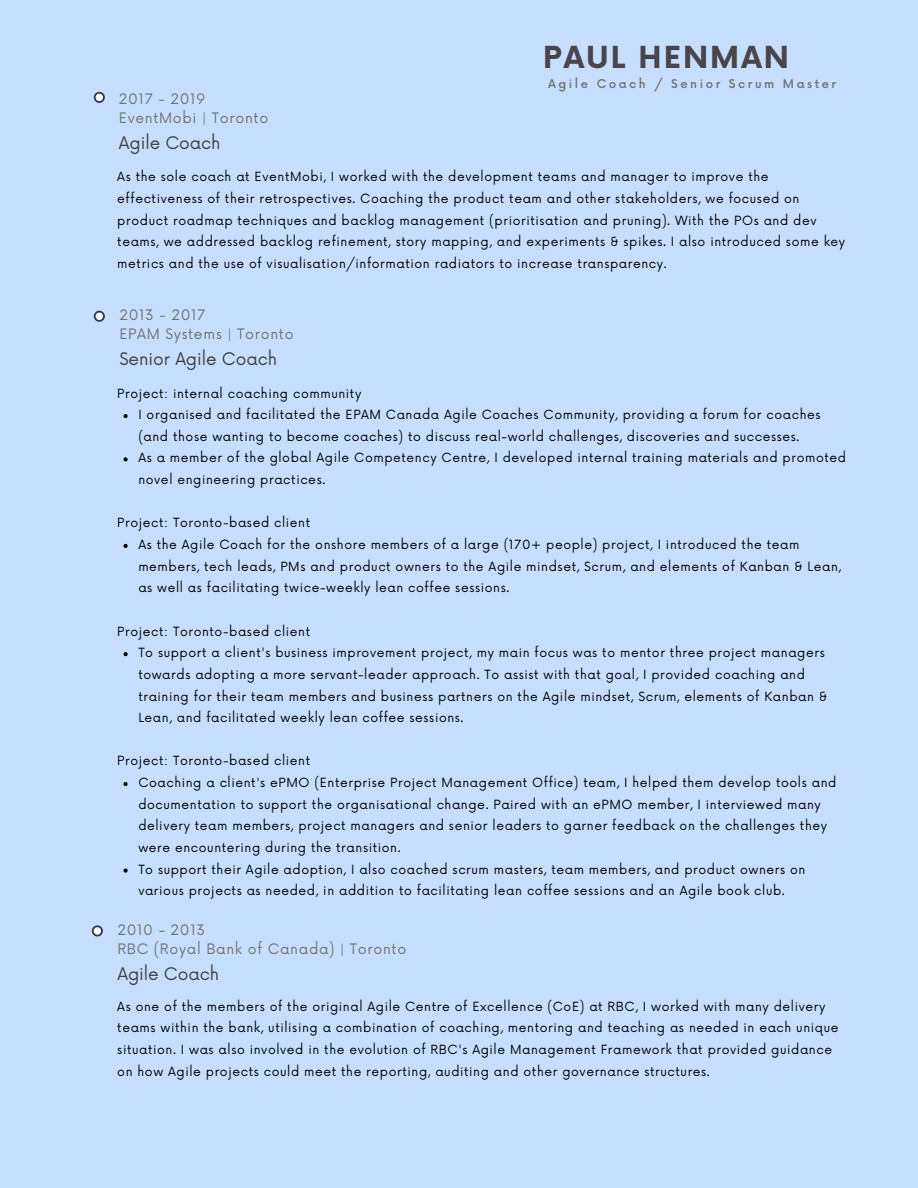
<style>
.page{position:relative;width:918px;height:1188px;background:#c6deff}
.page>*{position:absolute;margin:0;border:0;box-sizing:border-box;transform-origin:0 0}
.t1{font:700 29.55px "Now";letter-spacing:.07em;color:#4a454b}
.t2{font:16.95px "Now";letter-spacing:-.005em;color:#414042}
.t3{font:14.1px "Now";letter-spacing:.045em;color:#737373}
.t4{font:12.3px/21.6px "Now";letter-spacing:.05em;color:#000}
.t5{font:500 11.85px "Now";letter-spacing:.215em;color:#737373}
</style>
<div class="page">
<svg style="left:94px;top:92px;width:11px;height:11px"></svg>
<div style="left:96px;top:94px;width:7px;height:7px;background:#fff;border-radius:50%"></div>
<svg style="left:94px;top:311px;width:11px;height:11px"></svg>
<div style="left:96px;top:313px;width:7px;height:7px;background:#fff;border-radius:50%"></div>
<svg style="left:92px;top:925px;width:11px;height:12px"></svg>
<div style="left:94px;top:927px;width:7px;height:8px;background:#fff;border-radius:50%"></div>
<svg style="left:124px;top:414px;width:4px;height:4px"></svg>
<svg style="left:124px;top:457px;width:4px;height:4px"></svg>
<svg style="left:124px;top:544px;width:4px;height:4px"></svg>
<svg style="left:124px;top:652px;width:4px;height:4px"></svg>
<svg style="left:124px;top:782px;width:4px;height:4px"></svg>
<svg style="left:124px;top:869px;width:4px;height:4px"></svg>
<p class="t3" style="left:119px;top:91px;width:88px">2017 - 2019</p>
<p class="t3" style="left:119px;top:110px;width:151px">EventMobi | Toronto</p>
<p class="t2" style="left:119px;top:133px;width:103px">Agile Coach</p>
<p class="t1" style="left:543px;top:42px;width:247px">PAUL HENMAN</p>
<p class="t5" style="left:548px;top:77px;width:290px">Agile Coach / Senior Scrum Master</p>
<p class="t4" style="left:117px;top:167px;width:729px">As the sole coach at EventMobi, I worked with the development teams and manager to improve the effectiveness of their retrospectives. Coaching the product team and other stakeholders, we focused on product roadmap techniques and backlog management (prioritisation and pruning). With the POs and dev teams, we addressed backlog refinement, story mapping, and experiments &amp; spikes. I also introduced some key metrics and the use of visualisation/information radiators to increase transparency.</p>
<p class="t3" style="left:119px;top:307px;width:88px">2013 - 2017</p>
<p class="t3" style="left:119px;top:326px;width:176px">EPAM Systems | Toronto</p>
<p class="t2" style="left:119px;top:349px;width:159px">Senior Agile Coach</p>
<p class="t4" style="left:117px;top:383px;width:246px">Project: internal coaching community</p>
<p class="t4" style="left:138px;top:405px;width:684px">I organised and facilitated the EPAM Canada Agile Coaches Community, providing a forum for coaches (and those wanting to become coaches) to discuss real-world challenges, discoveries and successes.</p>
<p class="t4" style="left:138px;top:448px;width:709px">As a member of the global Agile Competency Centre, I developed internal training materials and promoted novel engineering practices.</p>
<p class="t4" style="left:117px;top:513px;width:194px">Project: Toronto-based client</p>
<p class="t4" style="left:138px;top:534px;width:704px">As the Agile Coach for the onshore members of a large (170+ people) project, I introduced the team members, tech leads, PMs and product owners to the Agile mindset, Scrum, and elements of Kanban &amp; Lean, as well as facilitating twice-weekly lean coffee sessions.</p>
<p class="t4" style="left:117px;top:621px;width:194px">Project: Toronto-based client</p>
<p class="t4" style="left:138px;top:643px;width:690px">To support a client's business improvement project, my main focus was to mentor three project managers towards adopting a more servant-leader approach. To assist with that goal, I provided coaching and training for their team members and business partners on the Agile mindset, Scrum, elements of Kanban &amp; Lean, and facilitated weekly lean coffee sessions.</p>
<p class="t4" style="left:117px;top:751px;width:194px">Project: Toronto-based client</p>
<p class="t4" style="left:138px;top:772px;width:700px">Coaching a client's ePMO (Enterprise Project Management Office) team, I helped them develop tools and documentation to support the organisational change. Paired with an ePMO member, I interviewed many delivery team members, project managers and senior leaders to garner feedback on the challenges they were encountering during the transition.</p>
<p class="t4" style="left:138px;top:859px;width:669px">To support their Agile adoption, I also coached scrum masters, team members, and product owners on various projects as needed, in addition to facilitating lean coffee sessions and an Agile book club.</p>
<p class="t3" style="left:117px;top:922px;width:89px">2010 - 2013</p>
<p class="t3" style="left:117px;top:941px;width:290px">RBC (Royal Bank of Canada) | Toronto</p>
<p class="t2" style="left:117px;top:964px;width:103px">Agile Coach</p>
<p class="t4" style="left:117px;top:996px;width:723px">As one of the members of the original Agile Centre of Excellence (CoE) at RBC, I worked with many delivery teams within the bank, utilising a combination of coaching, mentoring and teaching as needed in each unique situation. I was also involved in the evolution of RBC's Agile Management Framework that provided guidance on how Agile projects could meet the reporting, auditing and other governance structures.</p>
</div>
